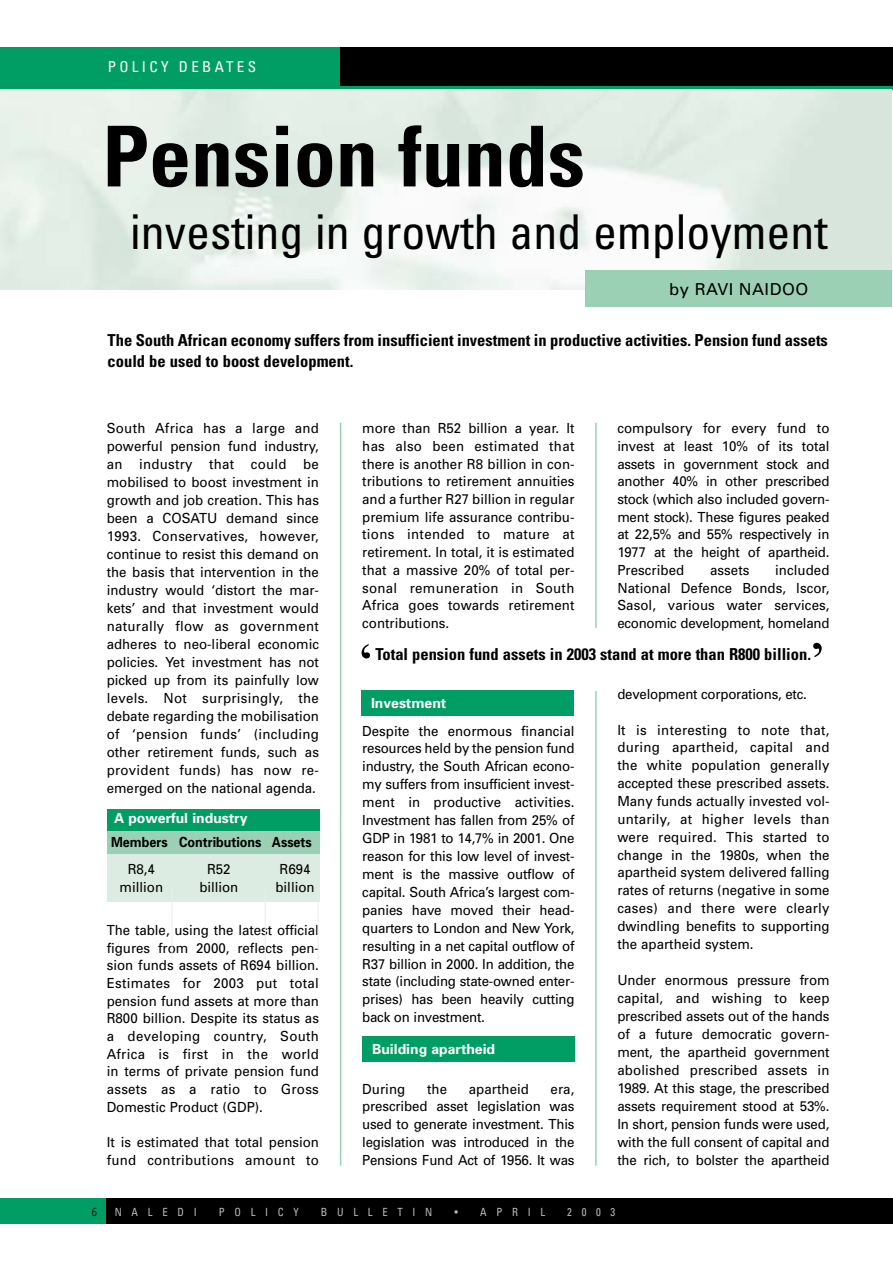
<style>
.page{position:relative;width:893px;height:1263px;background:#fff}
.page>*{position:absolute;margin:0;border:0;box-sizing:border-box;transform-origin:0 0}
.t1{font:700 condensed 84px "Univers";color:#000}
.t2{font:57px "Times New Roman";color:#000}
.t3{font:condensed 48px "Univers";color:#000}
.t4{font:700 condensed 16.5px/21px "Univers";color:#000}
.t5{font:16.5px "Univers";letter-spacing:.03em;color:#000}
.t6{font:condensed 15px "Univers";letter-spacing:.22em;color:#fff}
.t7{font:13.95px/17.7px "Univers";color:#000;text-align:justify;scale:.95 1}
.t8{font:700 13.95px "Univers";color:#fff}
.t9{font:700 13.95px "Univers";color:#000;scale:.9 1}
.t10{font:condensed 11.25px "Univers";letter-spacing:.91em;color:#bababa;scale:.95 1}
.t11{font:700 11.25px "Letter Gothic";color:#000;scale:.95 1}
</style>
<div class="page">
<div style="left:0;top:1199px;width:107px;height:25px;background:#009e65"></div>
<div style="left:0;top:47px;width:892px;height:43px;background:#009e65"></div>
<div style="left:340px;top:47px;width:552px;height:38px;background:#000"></div>
<div style="left:106px;top:1199px;width:786px;height:25px;background:#000"></div>
<div style="left:585px;top:271px;width:306px;height:36px;background:#9bd0b4"></div>
<div style="left:107px;top:854px;width:213px;height:47px;background:#ddece2"></div>
<div style="left:107px;top:827px;width:213px;height:27px;background:#9bd0b4"></div>
<div style="left:107px;top:810px;width:213px;height:21px;background:#009e65"></div>
<hr style="left:172px;top:888px;width:1px;height:71px;background:#e6f0e9">
<hr style="left:265px;top:888px;width:1px;height:71px;background:#e6f0e9">
<hr style="left:318px;top:888px;width:1px;height:71px;background:#e6f0e9">
<div style="left:361px;top:690px;width:213px;height:26px;background:#009e65"></div>
<div style="left:362px;top:1036px;width:213px;height:26px;background:#009e65"></div>
<hr style="left:340px;top:423px;width:1px;height:743px;background:#9bd0b4">
<hr style="left:595px;top:691px;width:1px;height:475px;background:#9bd0b4">
<hr style="left:595px;top:423px;width:1px;height:205px;background:#9bd0b4">
<p class="t6" style="left:108px;top:62px;width:150px">POLICY DEBATES</p>
<h1 class="t1" style="left:102px;top:126px;width:484px">Pension funds</h1>
<h3 class="t3" style="left:130px;top:214px;width:699px">investing in growth and employment</h3>
<p class="t5" style="left:669px;top:283px;width:141px">by RAVI NAIDOO</p>
<p class="t4" style="left:108px;top:331px;width:721px">The South African economy suffers from insufficient investment in productive activities. Pension fund assets could be used to boost development.</p>
<p class="t7" style="left:107px;top:421px;width:225px">South Africa has a large and powerful pension fund industry, an industry that could be mobilised to boost investment in growth and job creation. This has been a COSATU demand since 1993. Conservatives, however, continue to resist this demand on the basis that intervention in the industry would ‘distort the mar&shy;kets’ and that investment would naturally flow as government adheres to neo-liberal economic policies. Yet investment has not picked up from its painfully low levels. Not surprisingly, the debate regarding the mobilisation of ‘pension funds’ (including other retirement funds, such as provident funds) has now re&shy;emerged on the national agenda.</p>
<p class="t8" style="left:114px;top:813px;width:135px">A powerful industry</p>
<p class="t9" style="left:111px;top:837px;width:224px">Members Contributions Assets</p>
<p class="t7" style="left:128px;top:861px;width:30px">R8,4</p>
<p class="t7" style="left:207px;top:861px;width:26px">R52</p>
<p class="t7" style="left:279px;top:861px;width:34px">R694</p>
<p class="t7" style="left:120px;top:879px;width:47px">million</p>
<p class="t7" style="left:199px;top:879px;width:43px">billion</p>
<p class="t7" style="left:275px;top:879px;width:43px">billion</p>
<p class="t7" style="left:107px;top:922px;width:225px">The table, using the latest official figures from 2000, reflects pen&shy;sion funds assets of R694 billion.<br>Estimates for 2003 put total pension fund assets at more than R800 billion. Despite its status as a developing country, South Africa is first in the world in terms of private pension fund assets as a ratio to Gross Domestic Product (GDP).</p>
<p class="t7" style="left:107px;top:1135px;width:225px">It is estimated that total pension fund contributions amount to</p>
<p class="t7" style="left:362px;top:421px;width:225px">more than R52 billion a year. It has also been estimated that there is another R8 billion in con&shy;tributions to retirement annuities and a further R27 billion in regular premium life assurance contribu&shy;tions intended to mature at retirement. In total, it is estimated that a massive 20% of total per&shy;sonal remuneration in South Africa goes towards retirement contributions.</p>
<p class="t7" style="left:617px;top:421px;width:225px">compulsory for every fund to invest at least 10% of its total assets in government stock and another 40% in other prescribed stock (which also included govern&shy;ment stock). These figures peaked at 22,5% and 55% respectively in 1977 at the height of apartheid.<br>Prescribed</p>
<p class="t7" style="left:617px;top:562px;width:225px;text-indent:158px">included National Defence Bonds, Iscor, Sasol, various water services, economic development, homeland</p>
<p class="t7" style="left:710px;top:562px;width:43px">assets</p>
<p class="t4" style="left:375px;top:645px;width:437px">Total pension fund assets in 2003 stand at more than R800 billion.</p>
<h2 class="t2" style="left:807px;top:628px;width:20px">-</h2>
<p class="t8" style="left:371px;top:698px;width:77px">Investment</p>
<p class="t7" style="left:617px;top:686px;width:201px">development corporations, etc.</p>
<p class="t7" style="left:617px;top:722px;width:225px">It is interesting to note that, during apartheid, capital and the white population generally accepted these prescribed assets.<br>Many funds actually invested vol&shy;untarily, at higher levels than were required. This started to change in the 1980s, when the apartheid system delivered falling rates of returns (negative in some cases) and there were clearly dwindling benefits to supporting the apartheid system.</p>
<p class="t7" style="left:617px;top:972px;width:225px">Under enormous pressure from capital, and wishing to keep prescribed assets out of the hands of a future democratic govern&shy;ment, the apartheid government abolished prescribed assets in 1989. At this stage, the prescribed assets requirement stood at 53%.<br>In short, pension funds were used, with the full consent of capital and the rich, to bolster the apartheid</p>
<p class="t7" style="left:362px;top:723px;width:225px">Despite the enormous financial resources held by the pension fund industry, the South African econo&shy;my suffers from insufficient invest&shy;ment in productive activities.<br>Investment has fallen from 25% of GDP in 1981 to 14,7% in 2001. One reason for this low level of invest&shy;ment is the massive outflow of capital. South Africa’s largest com&shy;panies have moved their head&shy;quarters to London and New York, resulting in a net capital outflow of R37 billion in 2000. In addition, the state (including state-owned enter&shy;prises) has been heavily cutting back on investment.</p>
<p class="t8" style="left:372px;top:1044px;width:124px">Building apartheid</p>
<p class="t7" style="left:362px;top:1081px;width:47px">During</p>
<p class="t7" style="left:427px;top:1081px;width:23px">the</p>
<p class="t7" style="left:468px;top:1081px;width:65px">apartheid</p>
<p class="t7" style="left:362px;top:1081px;width:225px;text-indent:188px">era, prescribed asset legislation was used to generate investment. This legislation was introduced in the Pensions Fund Act of 1956. It was</p>
<p class="t11" style="left:91px;top:1207px;width:8px">6</p>
<p class="t10" style="left:115px;top:1208px;width:88px">NALEDI</p>
<p class="t10" style="left:219px;top:1208px;width:86px">POLICY</p>
<p class="t10" style="left:321px;top:1208px;width:119px">BULLETIN</p>
<p class="t10" style="left:454px;top:1208px;width:97px">• APRIL</p>
<p class="t10" style="left:567px;top:1208px;width:52px">2003</p>
</div>
